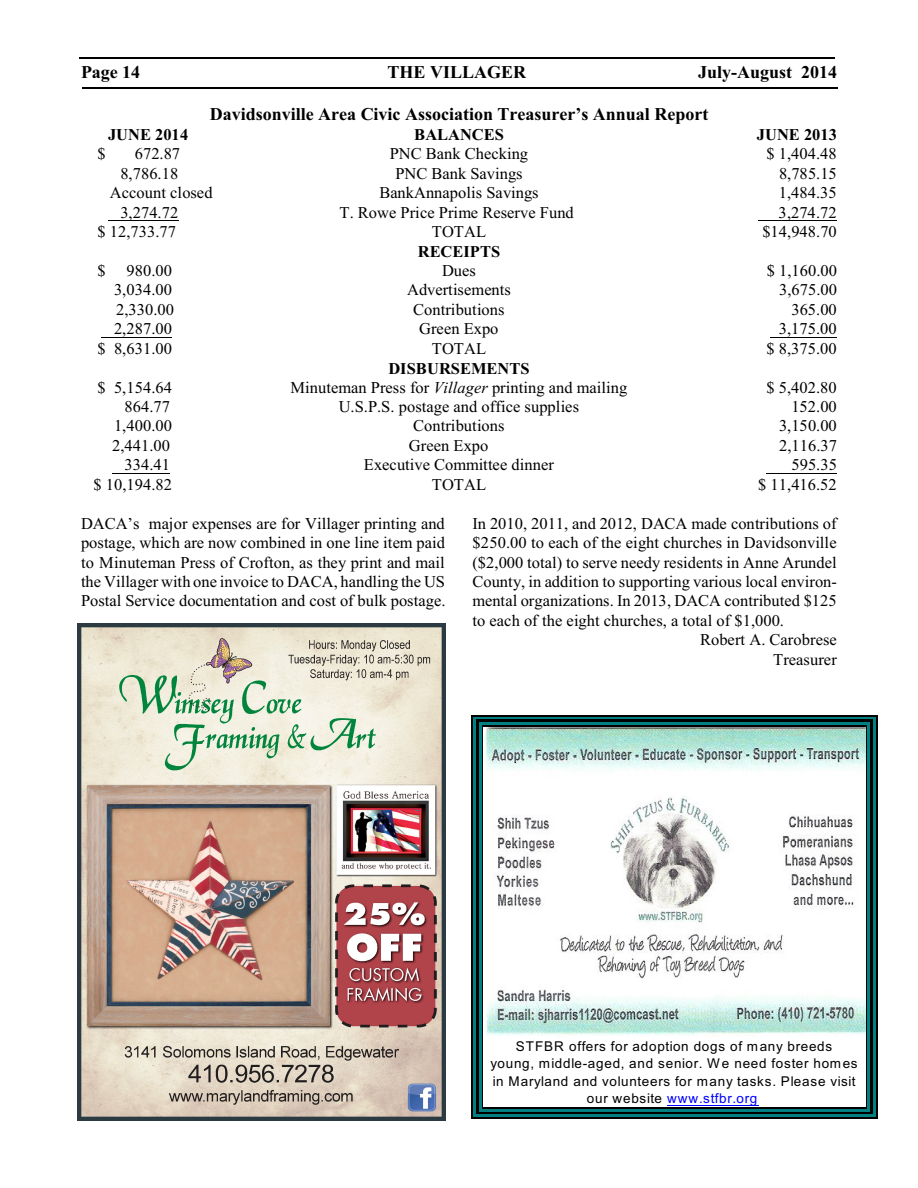
<style>
.page{position:relative;width:918px;height:1188px;background:#fff}
.page>*{position:absolute;margin:0;border:0;box-sizing:border-box;transform-origin:0 0}
.t1{font:700 18px "Times New Roman";color:#000}
.t2{font:16.5px/19.5px "Times New Roman";color:#000;text-align:justify}
.t3{font:700 16.5px "Times New Roman";color:#000}
.t4{font:13.5px/17.1px "Arial";letter-spacing:.055em;color:#000;text-align:center}
.s1{font-style:italic}
.s2{color:#00f}
</style>
<div class="page">
<hr style="left:108px;top:220px;width:70px;height:1px;background:#000">
<hr style="left:758px;top:220px;width:79px;height:1px;background:#000">
<hr style="left:102px;top:337px;width:70px;height:1px;background:#000">
<hr style="left:771px;top:337px;width:66px;height:1px;background:#000">
<hr style="left:112px;top:473px;width:58px;height:1px;background:#000">
<hr style="left:767px;top:473px;width:70px;height:1px;background:#000">
<hr style="left:79px;top:57px;width:756px;height:1px;background:#000">
<hr style="left:82px;top:88px;width:756px;height:1px;background:#000">
<img style="left:77px;top:624px;width:369px;height:496px">
<img style="left:483px;top:726px;width:383px;height:309px">
<hr style="left:482px;top:725px;width:1px;height:384px;background:#000">
<hr style="left:866px;top:725px;width:1px;height:384px;background:#000">
<hr style="left:482px;top:725px;width:385px;height:1px;background:#000">
<hr style="left:482px;top:1108px;width:385px;height:1px;background:#000">
<hr style="left:479px;top:722px;width:3px;height:390px;background:#008080">
<hr style="left:867px;top:722px;width:3px;height:390px;background:#008080">
<hr style="left:479px;top:722px;width:391px;height:3px;background:#008080">
<hr style="left:479px;top:1109px;width:391px;height:3px;background:#008080">
<hr style="left:476px;top:719px;width:3px;height:395px;background:#000">
<hr style="left:870px;top:719px;width:3px;height:395px;background:#000">
<hr style="left:476px;top:719px;width:397px;height:3px;background:#000">
<hr style="left:476px;top:1112px;width:397px;height:2px;background:#000">
<hr style="left:473px;top:716px;width:3px;height:401px;background:#008080">
<hr style="left:873px;top:716px;width:3px;height:401px;background:#008080">
<hr style="left:473px;top:716px;width:403px;height:3px;background:#008080">
<hr style="left:473px;top:1115px;width:403px;height:2px;background:#008080">
<hr style="left:472px;top:715px;width:1px;height:404px;background:#000">
<hr style="left:876px;top:715px;width:1px;height:404px;background:#000">
<hr style="left:472px;top:715px;width:405px;height:1px;background:#000">
<hr style="left:472px;top:1117px;width:405px;height:2px;background:#000">
<hr style="left:667px;top:1105px;width:91px;height:1px;background:#00f">
<p class="t1" style="left:81px;top:66px;width:61px">Page 14</p>
<p class="t1" style="left:388px;top:66px;width:140px">THE VILLAGER</p>
<p class="t1" style="left:698px;top:66px;width:141px">July-August 2014</p>
<p class="t1" style="left:210px;top:108px;width:500px">Davidsonville Area Civic Association Treasurer’s Annual Report</p>
<p class="t3" style="left:108px;top:129px;width:82px">JUNE 2014</p>
<p class="t3" style="left:414px;top:129px;width:91px">BALANCES</p>
<p class="t3" style="left:757px;top:129px;width:82px">JUNE 2013</p>
<p class="t2" style="left:97px;top:146px;width:10px">$</p>
<p class="t2" style="left:135px;top:146px;width:47px">672.87</p>
<p class="t2" style="left:390px;top:146px;width:140px">PNC Bank Checking</p>
<p class="t2" style="left:767px;top:146px;width:72px">$ 1,404.48</p>
<p class="t2" style="left:120px;top:165px;width:59px">8,786.18</p>
<p class="t2" style="left:395px;top:165px;width:129px">PNC Bank Savings</p>
<p class="t2" style="left:779px;top:165px;width:59px">8,785.15</p>
<p class="t2" style="left:110px;top:184px;width:104px">Account closed</p>
<p class="t2" style="left:379px;top:184px;width:161px">BankAnnapolis Savings</p>
<p class="t2" style="left:779px;top:184px;width:59px">1,484.35</p>
<p class="t2" style="left:120px;top:204px;width:59px">3,274.72</p>
<p class="t2" style="left:340px;top:204px;width:236px">T. Rowe Price Prime Reserve Fund</p>
<p class="t2" style="left:779px;top:204px;width:59px">3,274.72</p>
<p class="t2" style="left:97px;top:223px;width:80px">$ 12,733.77</p>
<p class="t2" style="left:432px;top:223px;width:56px">TOTAL</p>
<p class="t2" style="left:762px;top:223px;width:76px">$14,948.70</p>
<p class="t3" style="left:418px;top:246px;width:84px">RECEIPTS</p>
<p class="t2" style="left:97px;top:262px;width:10px">$</p>
<p class="t2" style="left:126px;top:262px;width:47px">980.00</p>
<p class="t2" style="left:442px;top:262px;width:35px">Dues</p>
<p class="t2" style="left:767px;top:262px;width:72px">$ 1,160.00</p>
<p class="t2" style="left:114px;top:282px;width:59px">3,034.00</p>
<p class="t2" style="left:407px;top:282px;width:105px">Advertisements</p>
<p class="t2" style="left:779px;top:282px;width:59px">3,675.00</p>
<p class="t2" style="left:116px;top:301px;width:59px">2,330.00</p>
<p class="t2" style="left:413px;top:301px;width:93px">Contributions</p>
<p class="t2" style="left:791px;top:301px;width:47px">365.00</p>
<p class="t2" style="left:114px;top:321px;width:59px">2,287.00</p>
<p class="t2" style="left:419px;top:321px;width:81px">Green Expo</p>
<p class="t2" style="left:779px;top:321px;width:59px">3,175.00</p>
<p class="t2" style="left:97px;top:340px;width:76px">$ 8,631.00</p>
<p class="t2" style="left:432px;top:340px;width:56px">TOTAL</p>
<p class="t2" style="left:767px;top:340px;width:72px">$ 8,375.00</p>
<p class="t3" style="left:388px;top:362px;width:143px">DISBURSEMENTS</p>
<p class="t2" style="left:97px;top:379px;width:76px">$ 5,154.64</p>
<p class="t2" style="left:290px;top:379px;width:338px">Minuteman Press for <span class="s1">Villager</span> printing and mailing</p>
<p class="t2" style="left:766px;top:379px;width:72px">$ 5,402.80</p>
<p class="t2" style="left:124px;top:398px;width:47px">864.77</p>
<p class="t2" style="left:339px;top:398px;width:242px">U.S.P.S. postage and office supplies</p>
<p class="t2" style="left:791px;top:398px;width:47px">152.00</p>
<p class="t2" style="left:114px;top:418px;width:59px">1,400.00</p>
<p class="t2" style="left:413px;top:418px;width:93px">Contributions</p>
<p class="t2" style="left:779px;top:418px;width:59px">3,150.00</p>
<p class="t2" style="left:112px;top:437px;width:59px">2,441.00</p>
<p class="t2" style="left:409px;top:437px;width:81px">Green Expo</p>
<p class="t2" style="left:779px;top:437px;width:59px">2,116.37</p>
<p class="t2" style="left:124px;top:457px;width:47px">334.41</p>
<p class="t2" style="left:364px;top:457px;width:192px">Executive Committee dinner</p>
<p class="t2" style="left:791px;top:457px;width:47px">595.35</p>
<p class="t2" style="left:93px;top:476px;width:80px">$ 10,194.82</p>
<p class="t2" style="left:432px;top:476px;width:56px">TOTAL</p>
<p class="t2" style="left:758px;top:476px;width:80px">$ 11,416.52</p>
<p class="t2" style="left:81px;top:515px;width:366px">DACA’s major expenses are for Villager printing and postage, which are now combined in one line item paid to Minuteman Press of Crofton, as they print and mail the Villager with one invoice to DACA, handling the US Postal Service documentation and cost of bulk postage.</p>
<p class="t2" style="left:472px;top:515px;width:366px">In 2010, 2011, and 2012, DACA made contributions of</p>
<p class="t2" style="left:472px;top:534px;width:366px">$250.00 to each of the eight churches in Davidsonville</p>
<p class="t2" style="left:472px;top:554px;width:366px">($2,000 total) to serve needy residents in Anne Arundel</p>
<p class="t2" style="left:472px;top:573px;width:366px">County, in addition to supporting various local environ-</p>
<p class="t2" style="left:472px;top:593px;width:366px">mental organizations. In 2013, DACA contributed $125</p>
<p class="t2" style="left:472px;top:612px;width:313px">to each of the eight churches, a total of $1,000.</p>
<p class="t2" style="left:700px;top:632px;width:138px">Robert A. Carobrese</p>
<p class="t2" style="left:773px;top:651px;width:65px">Treasurer</p>
<p class="t4" style="left:490px;top:1039px;width:369px">STFBR offers for adoption dogs of many breeds<br>young, middle-aged, and senior. We need foster homes in Maryland and volunteers for many tasks. Please visit our website <span class="s2">www.stfbr.org</span></p>
</div>
